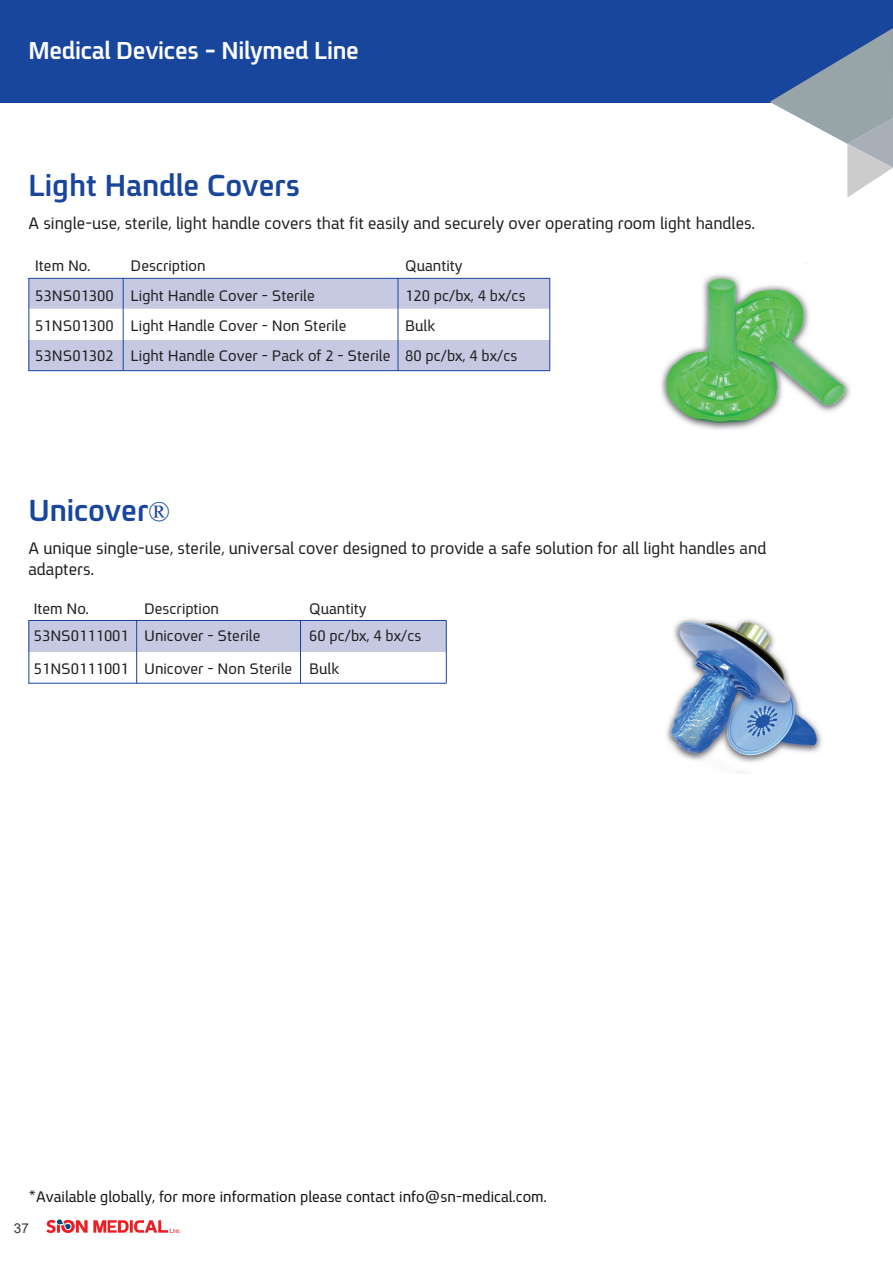
<style>
.page{position:relative;width:893px;height:1263px;background:#fff}
.page>*{position:absolute;margin:0;border:0;box-sizing:border-box;transform-origin:0 0}
.t1{font:700 33px "Fb Spoiler Eng";color:#18469d}
.t2{font:700 26.55px "Fb Spoiler Eng";letter-spacing:-.01em;color:#fff}
.t3{font:18px/21px "Fb Spoiler Eng";color:#231f20}
.t4{font:16.5px/30px "Fb Spoiler Eng";color:#231f20}
.t5{font:16.5px "Fb Spoiler Eng";color:#111416}
.t6{font:13.65px "Arial";color:#36393a}
</style>
<div class="page">
<div style="left:0;top:0;width:893px;height:102px;background:#18469d"></div>
<svg style="left:770px;top:28px;width:123px;height:169px"></svg>
<svg style="left:46px;top:1219px;width:134px;height:14px"></svg>
<div style="left:29px;top:621px;width:417px;height:31px;background:#c7c9e3"></div>
<hr style="left:29px;top:621px;width:1px;height:62px;background:#18469d">
<hr style="left:136px;top:621px;width:1px;height:62px;background:#18469d">
<hr style="left:300px;top:621px;width:1px;height:62px;background:#18469d">
<hr style="left:446px;top:621px;width:1px;height:62px;background:#18469d">
<hr style="left:28px;top:620px;width:418px;height:1px;background:#18469d">
<hr style="left:28px;top:683px;width:418px;height:1px;background:#18469d">
<div style="left:29px;top:340px;width:521px;height:31px;background:#c7c9e3"></div>
<div style="left:30px;top:279px;width:519px;height:30px;background:#c7c9e3"></div>
<hr style="left:29px;top:278px;width:1px;height:93px;background:#18469d">
<hr style="left:123px;top:278px;width:1px;height:93px;background:#18469d">
<hr style="left:398px;top:278px;width:1px;height:93px;background:#18469d">
<hr style="left:549px;top:278px;width:1px;height:93px;background:#18469d">
<hr style="left:28px;top:278px;width:522px;height:1px;background:#18469d">
<hr style="left:28px;top:370px;width:522px;height:1px;background:#18469d">
<img style="left:661px;top:263px;width:189px;height:167px">
<img style="left:666px;top:618px;width:156px;height:155px">
<h2 class="t2" style="left:28px;top:37px;width:332px">Medical Devices - Nilymed Line</h2>
<h1 class="t1" style="left:28px;top:169px;width:273px">Light Handle Covers</h1>
<p class="t3" style="left:28px;top:213px;width:728px">A single-use, sterile, light handle covers that fit easily and securely over operating room light handles.</p>
<p class="t4" style="left:35px;top:251px;width:357px;text-indent:95px">Description<br>53NS01300 Light Handle Cover - Sterile 51NS01300 Light Handle Cover - Non Sterile 53NS01302 Light Handle Cover - Pack of 2 - Sterile</p>
<p class="t4" style="left:35px;top:251px;width:57px">Item No.</p>
<p class="t4" style="left:405px;top:251px;width:59px">Quantity</p>
<p class="t4" style="left:405px;top:281px;width:122px">120 pc/bx, 4 bx/cs</p>
<p class="t4" style="left:405px;top:311px;width:114px">Bulk<br>80 pc/bx, 4 bx/cs</p>
<h1 class="t1" style="left:28px;top:494px;width:143px">Unicover®</h1>
<p class="t3" style="left:28px;top:538px;width:739px">A unique single-use, sterile, universal cover designed to provide a safe solution for all light handles and adapters.</p>
<p class="t4" style="left:144px;top:594px;width:76px">Description</p>
<p class="t4" style="left:309px;top:594px;width:59px">Quantity</p>
<p class="t4" style="left:34px;top:596px;width:228px;line-height:27px">Item No.<br>53NS0111001 Unicover - Sterile</p>
<p class="t4" style="left:34px;top:654px;width:260px">51NS0111001 Unicover - Non Sterile</p>
<p class="t4" style="left:309px;top:620px;width:114px;line-height:33px">60 pc/bx, 4 bx/cs<br>Bulk</p>
<p class="t5" style="left:29px;top:1189px;width:519px">*Available globally, for more information please contact info@sn-medical.com.</p>
<p class="t6" style="left:14px;top:1219px;width:17px">37</p>
</div>
